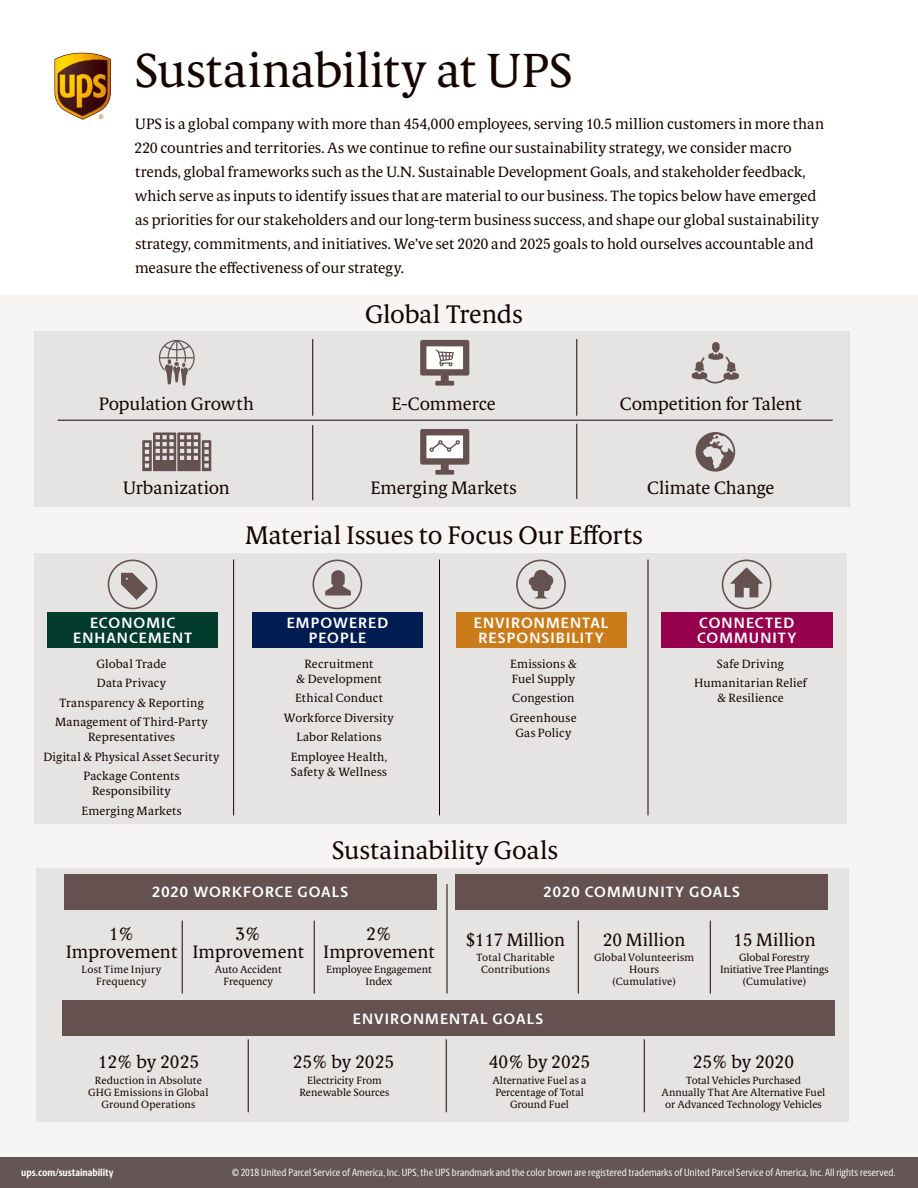
<style>
.page{position:relative;width:918px;height:1188px;background:#fff}
.page>*{position:absolute;margin:0;border:0;box-sizing:border-box;transform-origin:0 0}
.t1{font:48px "UPS Berlingske Serif Tx";letter-spacing:-.005em;color:#150400}
.t2{font:25.5px "UPS Berlingske Serif Tx";color:#150400}
.t3{font:18px/18px "UPS Berlingske Serif Tx";color:#150400;text-align:center}
.t4{font:15px/24px "UPS Berlingske Serif Tx";letter-spacing:-.005em;color:#150400}
.t5{font:700 15px/15px "UPS Berlingske Sans";letter-spacing:.075em;color:#fff;text-align:center}
.t6{font:12px/19.5px "UPS Berlingske Serif Tx";letter-spacing:.01em;color:#150400;text-align:center}
.t7{font:10.5px/12px "UPS Berlingske Serif Tx";color:#150400;text-align:center}
.t8{font:10.5px "UPS Berlingske Sans Cn";letter-spacing:.015em;color:#fff}
.t9{font:700 10.5px "UPS Berlingske Sans Cn";letter-spacing:-.005em;color:#fff}
</style>
<div class="page">
<div style="left:0;top:1156px;width:918px;height:32px;background:#655656"></div>
<div style="left:0;top:295px;width:918px;height:861px;background:#f6f5f4"></div>
<div style="left:34px;top:554px;width:814px;height:270px;background:#e6e4e2"></div>
<div style="left:36px;top:868px;width:813px;height:254px;background:#e6e4e2"></div>
<hr style="left:710px;top:921px;width:1px;height:73px;background:#150400">
<hr style="left:578px;top:921px;width:1px;height:73px;background:#150400">
<hr style="left:644px;top:1039px;width:1px;height:73px;background:#150400">
<hr style="left:446px;top:1039px;width:1px;height:73px;background:#150400">
<hr style="left:248px;top:1039px;width:1px;height:73px;background:#150400">
<hr style="left:314px;top:921px;width:1px;height:73px;background:#150400">
<hr style="left:182px;top:921px;width:1px;height:73px;background:#150400">
<hr style="left:447px;top:884px;width:1px;height:110px;background:#150400">
<div style="left:34px;top:331px;width:816px;height:176px;background:#e6e4e2"></div>
<hr style="left:312px;top:339px;width:1px;height:77px;background:#150400">
<hr style="left:58px;top:420px;width:775px;height:1px;background:#150400">
<hr style="left:576px;top:339px;width:1px;height:77px;background:#150400">
<hr style="left:312px;top:425px;width:1px;height:75px;background:#150400">
<hr style="left:576px;top:424px;width:1px;height:75px;background:#150400">
<svg style="left:55px;top:53px;width:56px;height:67px;background:#a4742d"></svg>
<svg style="left:159px;top:340px;width:36px;height:46px"></svg>
<svg style="left:692px;top:342px;width:47px;height:42px"></svg>
<svg style="left:420px;top:340px;width:49px;height:46px"></svg>
<svg style="left:420px;top:429px;width:49px;height:46px"></svg>
<svg style="left:142px;top:432px;width:69px;height:39px"></svg>
<svg style="left:696px;top:432px;width:39px;height:40px"></svg>
<svg style="left:325px;top:570px;width:26px;height:26px"></svg>
<div style="left:312px;top:560px;width:50px;height:49px;border:2px solid #645150;border-radius:50%"></div>
<div style="left:252px;top:612px;width:171px;height:36px;background:#001c51"></div>
<div style="left:516px;top:560px;width:50px;height:49px;border:2px solid #645150;border-radius:50%"></div>
<svg style="left:529px;top:569px;width:25px;height:30px"></svg>
<div style="left:456px;top:612px;width:171px;height:36px;background:#ca7c1b"></div>
<svg style="left:121px;top:572px;width:27px;height:28px"></svg>
<div style="left:108px;top:560px;width:49px;height:49px;border:2px solid #645150;border-radius:50%"></div>
<div style="left:47px;top:612px;width:171px;height:36px;background:#003b2c"></div>
<svg style="left:728px;top:566px;width:37px;height:32px"></svg>
<div style="left:722px;top:560px;width:49px;height:49px;border:2px solid #645150;border-radius:50%"></div>
<div style="left:661px;top:612px;width:171px;height:36px;background:#96004d"></div>
<hr style="left:233px;top:560px;width:1px;height:255px;background:#150400">
<hr style="left:439px;top:560px;width:1px;height:255px;background:#150400">
<hr style="left:648px;top:560px;width:1px;height:255px;background:#150400">
<div style="left:64px;top:874px;width:372px;height:36px;background:#645150"></div>
<div style="left:455px;top:874px;width:373px;height:36px;background:#645150"></div>
<div style="left:62px;top:1000px;width:772px;height:36px;background:#645150"></div>
<h1 class="t1" style="left:134px;top:37px;width:440px">Sustainability at UPS</h1>
<p class="t4" style="left:134px;top:112px;width:691px">UPS is a global company with more than 454,000 employees, serving 10.5 million customers in more than 220 countries and territories. As we continue to refine our sustainability strategy, we consider macro trends, global frameworks such as the U.N. Sustainable Development Goals, and stakeholder feedback, which serve as inputs to identify issues that are material to our business. The topics below have emerged as priorities for our stakeholders and our long-term business success, and shape our global sustainability strategy, commitments, and initiatives. We’ve set 2020 and 2025 goals to hold ourselves accountable and measure the effectiveness of our strategy.</p>
<h2 class="t2" style="left:365px;top:296px;width:159px">Global Trends</h2>
<p class="t3" style="left:99px;top:394px;width:157px">Population Growth</p>
<p class="t3" style="left:391px;top:394px;width:106px">E-Commerce</p>
<p class="t3" style="left:620px;top:394px;width:183px">Competition for Talent</p>
<p class="t3" style="left:123px;top:479px;width:109px">Urbanization</p>
<p class="t3" style="left:370px;top:479px;width:148px">Emerging Markets</p>
<p class="t3" style="left:647px;top:479px;width:129px">Climate Change</p>
<h2 class="t2" style="left:245px;top:517px;width:399px">Material Issues to Focus Our Efforts</h2>
<p class="t5" style="left:73px;top:616px;width:120px">ECONOMIC<br>ENHANCEMENT</p>
<p class="t6" style="left:55px;top:654px;width:154px">Global Trade<br>Data Privacy<br>Transparency &amp; Reporting<br>Management of Third-Party</p>
<p class="t6" style="left:43px;top:727px;width:178px">Representatives<br>Digital &amp; Physical Asset Security<br>Package Contents</p>
<p class="t6" style="left:81px;top:781px;width:102px">Responsibility<br>Emerging Markets</p>
<p class="t5" style="left:287px;top:616px;width:103px">EMPOWERED<br>PEOPLE</p>
<p class="t6" style="left:296px;top:656px;width:87px;line-height:15px">Recruitment<br>&amp; Development</p>
<p class="t6" style="left:284px;top:688px;width:112px">Ethical Conduct<br>Workforce Diversity<br>Labor Relations<br>Employee Health,</p>
<p class="t6" style="left:291px;top:762px;width:98px">Safety &amp; Wellness</p>
<p class="t5" style="left:474px;top:616px;width:136px">ENVIRONMENTAL<br>RESPONSIBILITY</p>
<p class="t6" style="left:510px;top:656px;width:68px;line-height:15px;text-align:left">Emissions &amp;<br>Fuel Supply</p>
<p class="t6" style="left:510px;top:688px;width:68px;text-align:left">Congestion<br>Greenhouse</p>
<p class="t6" style="left:515px;top:723px;width:57px">Gas Policy</p>
<h2 class="t2" style="left:332px;top:832px;width:228px">Sustainability Goals</h2>
<p class="t5" style="left:697px;top:616px;width:101px;text-align:left">CONNECTED<br>COMMUNITY</p>
<p class="t6" style="left:694px;top:654px;width:114px">Safe Driving<br>Humanitarian Relief</p>
<p class="t6" style="left:717px;top:688px;width:68px">&amp; Resilience</p>
<p class="t5" style="left:152px;top:884px;width:198px">2020 WORKFORCE GOALS</p>
<p class="t5" style="left:543px;top:884px;width:198px">2020 COMMUNITY GOALS</p>
<p class="t3" style="left:66px;top:925px;width:113px">1%<br>Improvement</p>
<p class="t7" style="left:82px;top:964px;width:81px">Lost Time Injury<br>Frequency</p>
<p class="t3" style="left:192px;top:925px;width:113px">3%<br>Improvement</p>
<p class="t7" style="left:215px;top:964px;width:68px">Auto Accident<br>Frequency</p>
<p class="t3" style="left:323px;top:925px;width:113px">2%<br>Improvement</p>
<p class="t7" style="left:326px;top:964px;width:107px">Employee Engagement<br>Index</p>
<p class="t3" style="left:466px;top:931px;width:101px">$117 Million</p>
<p class="t7" style="left:476px;top:952px;width:80px">Total Charitable<br>Contributions</p>
<p class="t5" style="left:353px;top:1011px;width:192px">ENVIRONMENTAL GOALS</p>
<p class="t3" style="left:603px;top:931px;width:84px">20 Million</p>
<p class="t7" style="left:594px;top:952px;width:102px">Global Volunteerism<br>Hours<br>(Cumulative)</p>
<p class="t3" style="left:733px;top:931px;width:84px">15 Million</p>
<p class="t7" style="left:720px;top:952px;width:110px">Global Forestry<br>Initiative Tree Plantings (Cumulative)</p>
<p class="t3" style="left:98px;top:1053px;width:103px">12% by 2025</p>
<p class="t7" style="left:88px;top:1074px;width:122px">Reduction in Absolute<br>GHG Emissions in Global<br>Ground Operations</p>
<p class="t3" style="left:293px;top:1053px;width:103px">25% by 2025</p>
<p class="t7" style="left:300px;top:1074px;width:91px">Electricity From<br>Renewable Sources</p>
<p class="t3" style="left:489px;top:1053px;width:103px">40% by 2025</p>
<p class="t7" style="left:492px;top:1074px;width:96px">Alternative Fuel as a<br>Percentage of Total<br>Ground Fuel</p>
<p class="t3" style="left:693px;top:1053px;width:103px">25% by 2020</p>
<p class="t7" style="left:662px;top:1074px;width:165px">Total Vehicles Purchased<br>Annually That Are Alternative Fuel or Advanced Technology Vehicles</p>
<p class="t9" style="left:21px;top:1165px;width:94px">ups.com/sustainability</p>
<p class="t8" style="left:232px;top:1165px;width:665px">© 2018 United Parcel Service of America, Inc. UPS, the UPS brandmark and the color brown are registered trademarks of United Parcel Service of America, Inc. All rights reserved.</p>
</div>
